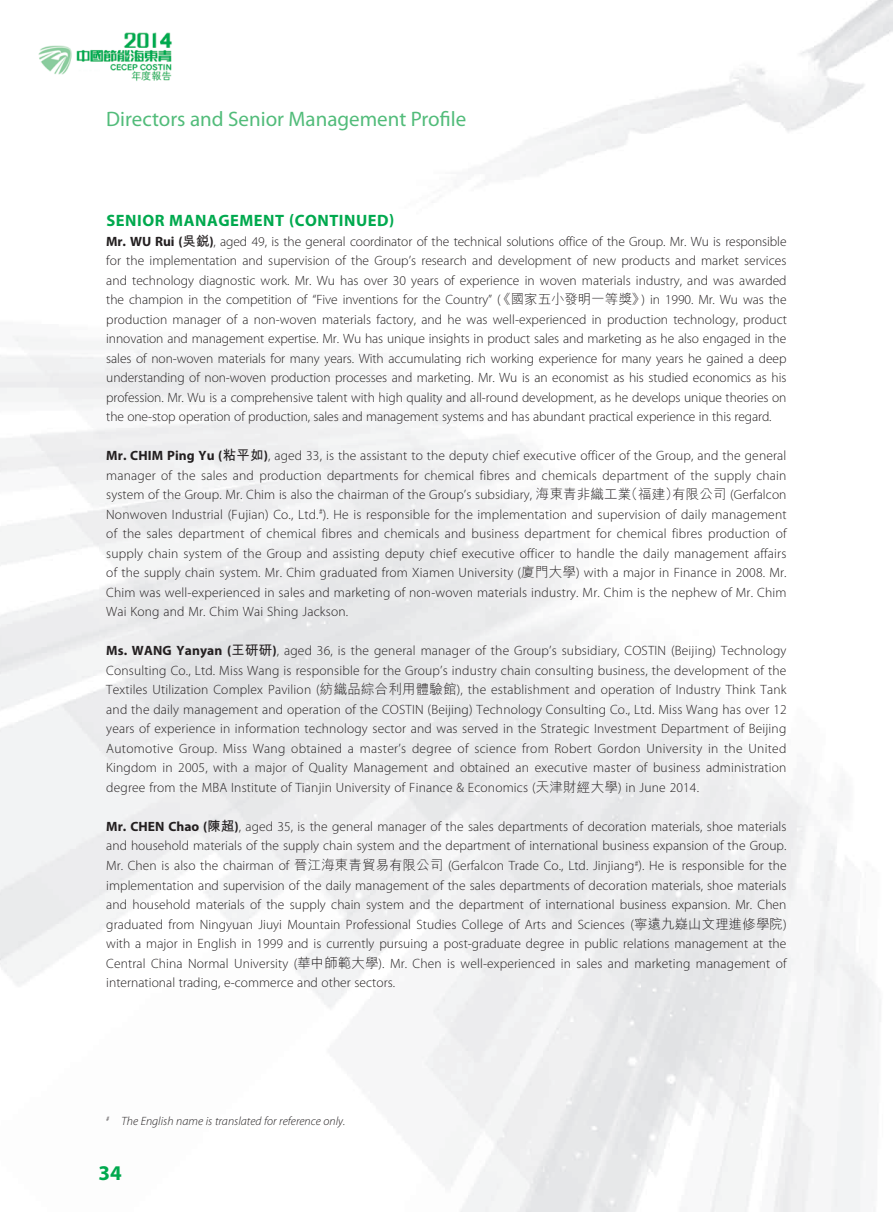
<style>
.page{position:relative;width:893px;height:1212px;background:#fff}
.page>*{position:absolute;margin:0;border:0;box-sizing:border-box;transform-origin:0 0}
.t1{font:21px "Myriad Pro";color:#52bc7a}
.t2{font:700 21px "Myriad Pro";color:#00a94e}
.t3{font:700 16.5px "Myriad Pro";letter-spacing:.03em;color:#00a94e}
.t4{font:300 13.5px/19.5px "Myriad Pro";letter-spacing:.01em;color:#231f20;text-align:justify}
.t5{font:italic 300 12px "Myriad Pro";color:#231f20}
.s1{font-weight:700}
.s2{font-family:"M Hei HK";font-weight:700}
.s3{font-family:"M Hei HK"}
</style>
<div class="page">
<img style="left:38px;top:32px;width:134px;height:50px">
<h1 class="t1" style="left:106px;top:108px;width:361px">Directors and Senior Management Profile</h1>
<p class="t3" style="left:106px;top:212px;width:289px">SENIOR MANAGEMENT (Conti nued)</p>
<p class="t4" style="left:106px;top:232px;width:682px"><span class="s1">Mr. Wu Rui (</span><span class="s2">吳銳</span><span class="s1">)</span>, aged 49, is the general coordinator of the technical solutions office of the Group. Mr. Wu is responsible for the implementation and supervision of the Group’s research and development of new products and market services and technology diagnostic work. Mr. Wu has over 30 years of experience in woven materials industry, and was awarded the champion in the competition of “Five inventions for the Country” (<span class="s3">《國家五小發明一等獎》</span>) in 1990. Mr. Wu was the production manager of a non-woven materials factory, and he was well-experienced in production technology, product innovation and management expertise. Mr. Wu has unique insights in product sales and marketing as he also engaged in the sales of non-woven materials for many years. With accumulating rich working experience for many years he gained a deep understanding of non-woven production processes and marketing. Mr. Wu is an economist as his studied economics as his profession. Mr. Wu is a comprehensive talent with high quality and all-round development, as he develops unique theories on the one-stop operation of production, sales and management systems and has abundant practical experience in this regard.</p>
<p class="t4" style="left:106px;top:446px;width:682px"><span class="s1">Mr. CHIM Ping Yu (</span><span class="s2">粘平如</span><span class="s1">)</span>, aged 33, is the assistant to the deputy chief executive officer of the Group, and the general manager of the sales and production departments for chemical fibres and chemicals department of the supply chain system of the Group. Mr. Chim is also the chairman of the Group’s subsidiary, <span class="s3">海東青非織工業（福建）有限公司</span> (Gerfalcon Nonwoven Industrial (Fujian) Co., Ltd.<sup>#</sup>). He is responsible for the implementation and supervision of daily management of the sales department of chemical fibres and chemicals and business department for chemical fibres production of supply chain system of the Group and assisting deputy chief executive officer to handle the daily management affairs of the supply chain system. Mr. Chim graduated from Xiamen University (<span class="s3">廈門大學</span>) with a major in Finance in 2008. Mr.<br>Chim was well-experienced in sales and marketing of non-woven materials industry. Mr. Chim is the nephew of Mr. Chim Wai Kong and Mr. Chim Wai Shing Jackson.</p>
<p class="t4" style="left:106px;top:641px;width:682px"><span class="s1">Ms. WAnG Yanyan (</span><span class="s2">王研研</span><span class="s1">)</span>, aged 36, is the general manager of the Group’s subsidiary, COSTIN (Beijing) Technology Consulting Co., Ltd. Miss Wang is responsible for the Group’s industry chain consulting business, the development of the Textiles Utilization Complex Pavilion (<span class="s3">紡織品綜合利用體驗館</span>), the establishment and operation of Industry Think Tank and the daily management and operation of the COSTIN (Beijing) Technology Consulting Co., Ltd. Miss Wang has over 12 years of experience in information technology sector and was served in the Strategic Investment Department of Beijing Automotive Group. Miss Wang obtained a master’s degree of science from Robert Gordon University in the United Kingdom in 2005, with a major of Quality Management and obtained an executive master of business administration degree from the MBA Institute of Tianjin University of Finance &amp; Economics (<span class="s3">天津財經大學</span>) in June 2014.</p>
<p class="t4" style="left:106px;top:817px;width:682px"><span class="s1">Mr. CHEn Chao (</span><span class="s2">陳超</span><span class="s1">)</span>, aged 35, is the general manager of the sales departments of decoration materials, shoe materials and household materials of the supply chain system and the department of international business expansion of the Group.<br>Mr. Chen is also the chairman of <span class="s3">晉江海東青貿易有限公司</span> (Gerfalcon Trade Co., Ltd. Jinjiang<sup>#</sup>). He is responsible for the implementation and supervision of the daily management of the sales departments of decoration materials, shoe materials and household materials of the supply chain system and the department of international business expansion. Mr. Chen graduated from Ningyuan Jiuyi Mountain Professional Studies College of Arts and Sciences (<span class="s3">寧遠九嶷山文理進修學院</span>) with a major in English in 1999 and is currently pursuing a post-graduate degree in public relations management at the Central China Normal University (<span class="s3">華中師範大學</span>). Mr. Chen is well-experienced in sales and marketing management of international trading, e-commerce and other sectors.</p>
<p class="t5" style="left:106px;top:1114px;width:240px"><sup>#</sup> The English name is translated for reference only.</p>
<p class="t2" style="left:99px;top:1161px;width:25px">34</p>
</div>
